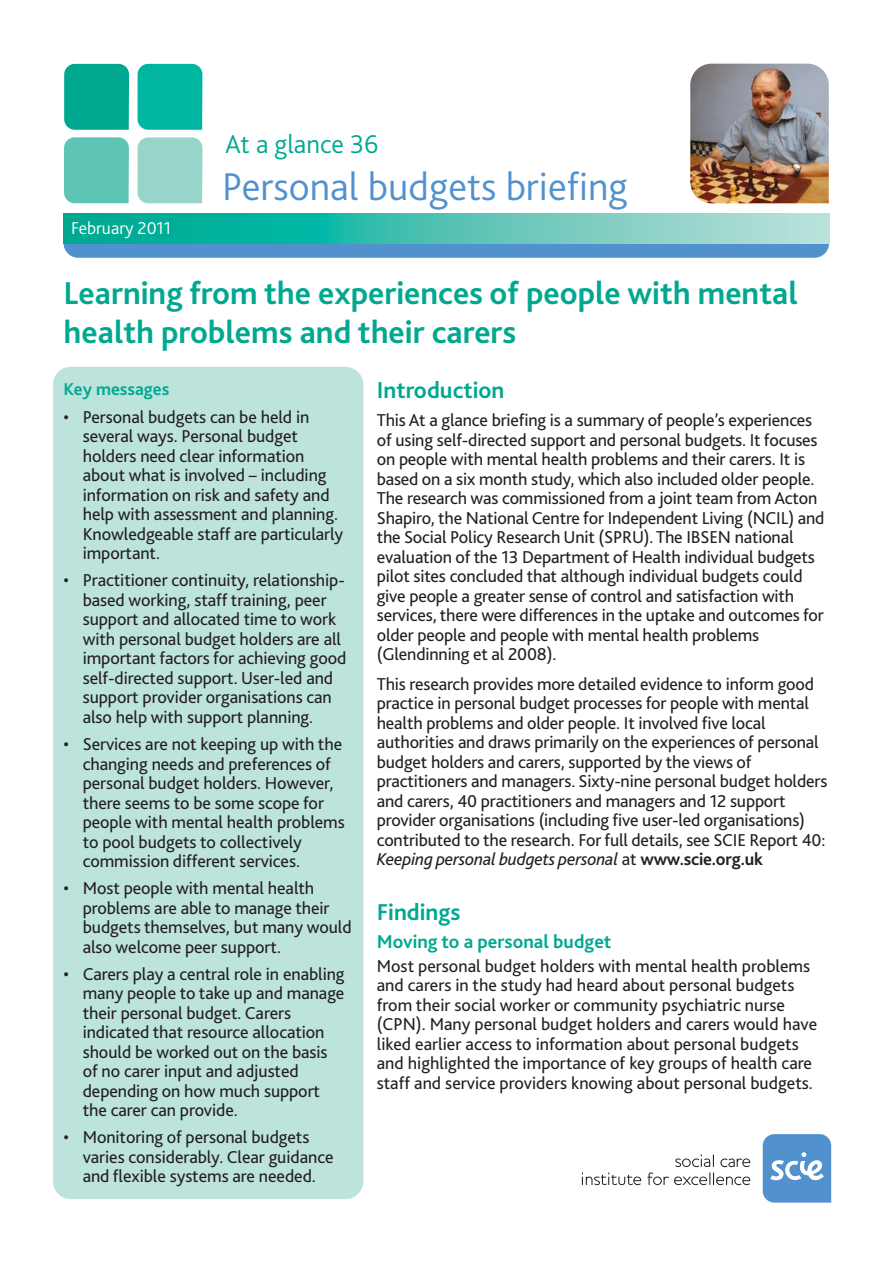
<style>
.page{position:relative;width:893px;height:1263px;background:#fff}
.page>*{position:absolute;margin:0;border:0;box-sizing:border-box;transform-origin:0 0}
.t1{font:300 40.5px "Bliss 2";color:#5191cd}
.t2{font:700 33px/39.6px "Bliss 2";color:#00a890}
.t3{font:300 27px "Bliss 2";color:#00a890}
.t4{font:700 24px "Bliss 2";color:#00a890}
.t5{font:700 19.5px "Bliss 2";color:#00a890}
.t6{font:18px/19.5px "Bliss 2";letter-spacing:-.005em;color:#231f20}
.t7{font:300 18px "Bliss 2";color:#fff}
.t8{font:700 18px "Bliss 2";color:#00a890}
.s1{font-style:italic}
.s2{font-weight:700}
</style>
<div class="page">
<div style="left:64px;top:229px;width:765px;height:29px;background:#5191cd;border-radius:15px"></div>
<div style="left:64px;top:64px;width:65px;height:66px;background:#00a890"></div>
<div style="left:64px;top:137px;width:65px;height:66px;background:#5ec4b5"></div>
<div style="left:138px;top:137px;width:64px;height:66px;background:#97d5cb"></div>
<div style="left:138px;top:64px;width:64px;height:66px;background:#00b5a1"></div>
<img style="left:690px;top:64px;width:139px;height:139px">
<svg style="left:763px;top:1134px;width:68px;height:69px"></svg>
<svg style="left:582px;top:1173px;width:59px;height:12px"></svg>
<svg style="left:647px;top:1154px;width:103px;height:31px"></svg>
<svg style="left:64px;top:213px;width:765px;height:31px"></svg>
<div style="left:53px;top:367px;width:310px;height:832px;background:#bde3dd;border-radius:18px"></div>
<p class="t7" style="left:71px;top:221px;width:102px">February 2011</p>
<h3 class="t3" style="left:225px;top:134px;width:155px">At a glance 36</h3>
<h1 class="t1" style="left:222px;top:171px;width:407px">Personal budgets briefing</h1>
<h2 class="t2" style="left:64px;top:276px;width:736px">Learning from the experiences of people with mental health problems and their carers</h2>
<p class="t8" style="left:64px;top:382px;width:107px">Key messages</p>
<p class="t6" style="left:83px;top:409px;width:262px;text-indent:-19px">• Personal budgets can be held in several ways. Personal budget holders need clear information about what is involved – including information on risk and safety and help with assessment and planning.<br>Knowledgeable staff are particularly important.</p>
<p class="t6" style="left:83px;top:572px;width:265px;text-indent:-19px">• Practitioner continuity, relationship&shy;based working, staff training, peer support and allocated time to work with personal budget holders are all important factors for achieving good self-directed support. User-led and support provider organisations can also help with support planning.</p>
<p class="t6" style="left:83px;top:736px;width:264px;text-indent:-19px">• Services are not keeping up with the changing needs and preferences of personal budget holders. However, there seems to be some scope for people with mental health problems to pool budgets to collectively commission different services.</p>
<p class="t6" style="left:83px;top:880px;width:270px;text-indent:-19px">• Most people with mental health problems are able to manage their budgets themselves, but many would also welcome peer support.</p>
<p class="t6" style="left:83px;top:966px;width:263px;text-indent:-19px">• Carers play a central role in enabling many people to take up and manage their personal budget. Carers indicated that resource allocation should be worked out on the basis of no carer input and adjusted depending on how much support the carer can provide.</p>
<p class="t6" style="left:83px;top:1129px;width:252px;text-indent:-19px">• Monitoring of personal budgets varies considerably. Clear guidance and flexible systems are needed.</p>
<h3 class="t4" style="left:377px;top:381px;width:129px">Introduction</h3>
<p class="t6" style="left:377px;top:412px;width:449px">This At a glance briefing is a summary of people’s experiences of using self-directed support and personal budgets. It focuses on people with mental health problems and their carers. It is based on a six month study, which also included older people.<br>The research was commissioned from a joint team from Acton Shapiro, the National Centre for Independent Living (NCIL) and the Social Policy Research Unit (SPRU). The IBSEN national evaluation of the 13 Department of Health individual budgets pilot sites concluded that although individual budgets could give people a greater sense of control and satisfaction with services, there were differences in the uptake and outcomes for older people and people with mental health problems (Glendinning et al 2008).</p>
<p class="t6" style="left:377px;top:676px;width:452px">This research provides more detailed evidence to inform good practice in personal budget processes for people with mental health problems and older people. It involved five local authorities and draws primarily on the experiences of personal budget holders and carers, supported by the views of practitioners and managers. Sixty-nine personal budget holders and carers, 40 practitioners and managers and 12 support provider organisations (including five user-led organisations) contributed to the research. For full details, see SCIE Report 40:<br><span class="s1">Keeping personal budgets personal</span> at <span class="s2">www.scie.org.uk</span></p>
<h3 class="t4" style="left:377px;top:903px;width:85px">Findings</h3>
<p class="t5" style="left:377px;top:934px;width:236px">Moving to a personal budget</p>
<p class="t6" style="left:377px;top:958px;width:442px">Most personal budget holders with mental health problems and carers in the study had heard about personal budgets from their social worker or community psychiatric nurse (CPN). Many personal budget holders and carers would have liked earlier access to information about personal budgets and highlighted the importance of key groups of health care staff and service providers knowing about personal budgets.</p>
</div>
